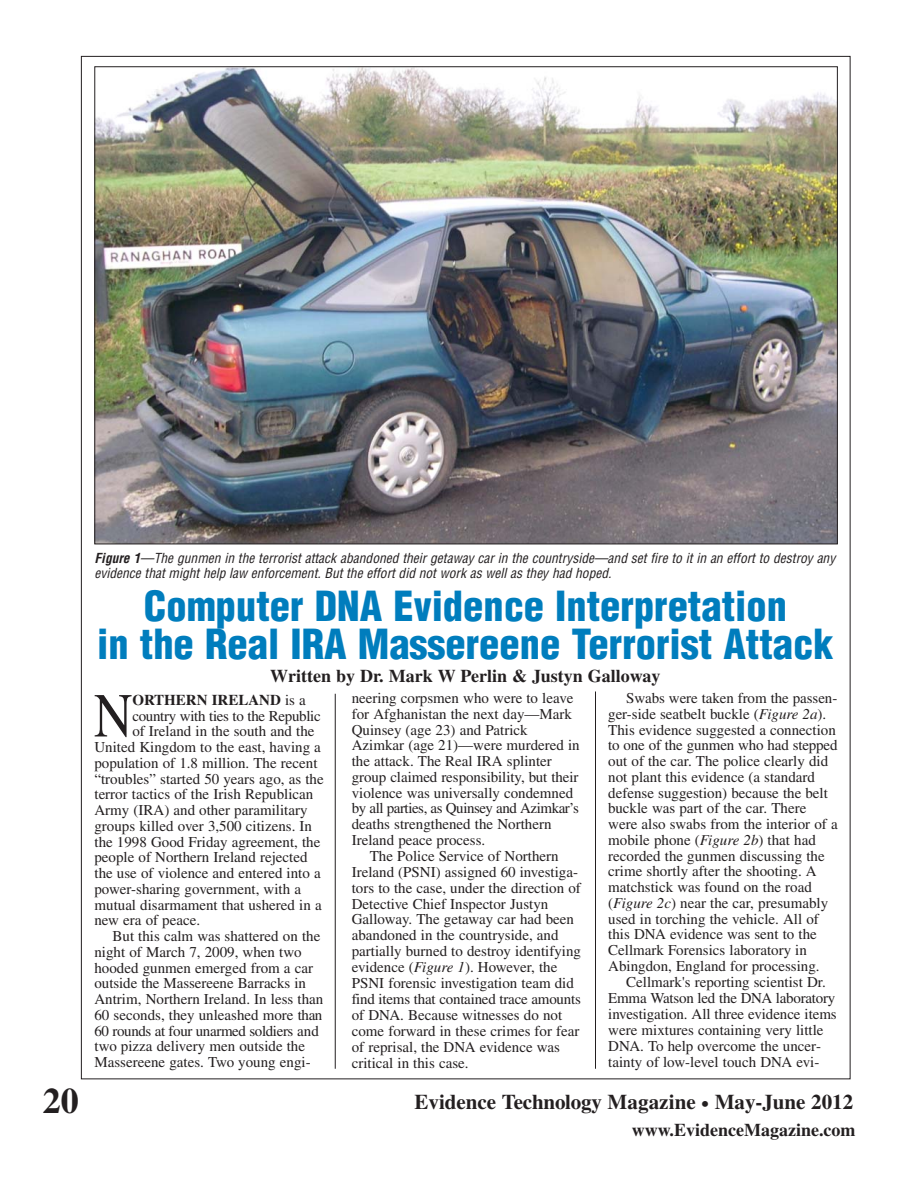
<style>
.page{position:relative;width:918px;height:1188px;background:#fff}
.page>*{position:absolute;margin:0;border:0;box-sizing:border-box;transform-origin:0 0}
.t1{font:62.55px "Times";color:#231f20;scale:.85 1}
.t2{font:900 condensed 40.5px/38px "Helvetica";color:#007dbd;text-align:center}
.t3{font:700 36px "Times";color:#231f20}
.t4{font:700 21px "Times";color:#231f20}
.t5{font:700 18px "Times";color:#231f20}
.t6{font:15px/15.8px "Times";color:#231f20}
.t7{font:15px "Times";letter-spacing:-.025em;color:#231f20}
.t8{font:15px "Times";letter-spacing:-.02em;color:#231f20}
.t9{font:700 15px "Times";color:#231f20}
.t10{font:italic condensed 13.5px/15px "Helvetica";color:#231f20}
.s1{font-weight:700}
.s2{font-weight:400}
.s3{font-style:italic}
</style>
<div class="page">
<img style="left:96px;top:68px;width:740px;height:474px">
<hr style="left:335px;top:694px;width:1px;height:375px;background:#231f20">
<hr style="left:595px;top:692px;width:1px;height:377px;background:#231f20">
<h3 class="t3" style="left:43px;top:1079px;width:37px">20</h3>
<p class="t10" style="left:94px;top:550px;width:746px"><span class="s1">Figure 1</span>—Thegunmen in theterroristattackabandoned theirgetawaycarin thecountryside—and setfireto itin an effortto destroyany evidencethatmighthelp law enforcement.Buttheeffortdid notworkaswellastheyhad hoped.</p>
<h2 class="t2" style="left:97px;top:587px;width:738px">Computer DNA Evidence Interpretation<br>in the Real IRA Massereene Terrorist Attack</h2>
<p class="t5" style="left:270px;top:666px;width:392px">Written by Dr. Mark W Perlin &amp; Justyn Galloway</p>
<h1 class="t1" style="left:94px;top:680px;width:47px">N</h1>
<p class="t9" style="left:132px;top:691px;width:175px">ORTHERN IRELAND <span class="s2">is a</span></p>
<p class="t6" style="left:352px;top:690px;width:230px">neering corpsmen who were to leave for Afghanistan the next day—Mark Quinsey (age 23) and Patrick Azimkar (age 21)—were murdered in the attack. The Real IRA splinter group claimed responsibility, but their violence was universally condemned by all parties, as Quinsey and Azimkar’s deaths strengthened the Northern Ireland peace process.</p>
<p class="t6" style="left:352px;top:848px;width:231px;text-indent:18px">The Police Service of Northern Ireland (PSNI) assigned 60 investiga&shy;tors to the case, under the direction of Detective Chief Inspector Justyn Galloway. The getaway car had been abandoned in the countryside, and partially burned to destroy identifying evidence (<span class="s3">Figure 1</span>). However, the PSNI forensic investigation team did find items that contained trace amounts of DNA. Because witnesses do not come forward in these crimes for fear of reprisal, the DNA evidence was critical in this case.</p>
<p class="t6" style="left:608px;top:690px;width:231px;text-indent:18px">Swabs were taken from the passen&shy;ger-side seatbelt buckle (<span class="s3">Figure 2a</span>).<br>This evidence suggested a connection to one of the gunmen who had stepped out of the car. The police clearly did not plant this evidence (a standard defense suggestion) because the belt buckle was part of the car. There were also swabs from the interior of a mobile phone (<span class="s3">Figure 2b</span>) that had recorded the gunmen discussing the crime shortly after the shooting. A matchstick was found on the road (<span class="s3">Figure 2c</span>) near the car, presumably used in torching the vehicle. All of this DNA evidence was sent to the Cellmark Forensics laboratory in Abingdon, England for processing.</p>
<p class="t6" style="left:608px;top:974px;width:230px;text-indent:18px">Cellmark's reporting scientist Dr.<br>Emma Watson led the DNA laboratory investigation. All three evidence items were mixtures containing very little DNA. To help overcome the uncer&shy;tainty of low-level touch DNA evi-</p>
<p class="t8" style="left:132px;top:707px;width:190px">country with ties to the Republic</p>
<p class="t6" style="left:132px;top:724px;width:184px">of Ireland in the south and the</p>
<p class="t6" style="left:94px;top:739px;width:228px">United Kingdom to the east, having a</p>
<p class="t6" style="left:94px;top:755px;width:225px">population of 1.8 million. The recent</p>
<p class="t6" style="left:94px;top:771px;width:231px">“troubles” started 50 years ago, as the</p>
<p class="t6" style="left:94px;top:787px;width:220px">terror tactics of the Irish Republican</p>
<p class="t6" style="left:94px;top:802px;width:215px">Army (IRA) and other paramilitary</p>
<p class="t6" style="left:94px;top:818px;width:219px">groups killed over 3,500 citizens. In</p>
<p class="t6" style="left:94px;top:834px;width:227px">the 1998 Good Friday agreement, the</p>
<p class="t6" style="left:94px;top:850px;width:215px">people of Northern Ireland rejected</p>
<p class="t6" style="left:94px;top:865px;width:228px">the use of violence and entered into a</p>
<p class="t6" style="left:94px;top:881px;width:208px">power-sharing government, with a</p>
<p class="t6" style="left:94px;top:897px;width:229px">mutual disarmament that ushered in a</p>
<p class="t6" style="left:94px;top:913px;width:107px">new era of peace.</p>
<p class="t6" style="left:112px;top:928px;width:209px">But this calm was shattered on the</p>
<p class="t6" style="left:94px;top:944px;width:209px">night of March 7, 2009, when two</p>
<p class="t6" style="left:94px;top:960px;width:220px">hooded gunmen emerged from a car</p>
<p class="t6" style="left:94px;top:976px;width:213px">outside the Massereene Barracks in</p>
<p class="t6" style="left:94px;top:991px;width:230px">Antrim, Northern Ireland. In less than</p>
<p class="t6" style="left:94px;top:1007px;width:229px">60 seconds, they unleashed more than</p>
<p class="t7" style="left:94px;top:1022px;width:226px">60 rounds at four unarmed soldiers and</p>
<p class="t6" style="left:94px;top:1039px;width:212px">two pizza delivery men outside the</p>
<p class="t6" style="left:94px;top:1054px;width:218px">Massereene gates. Two young engi-</p>
<h3 class="t4" style="left:415px;top:1090px;width:440px">Evidence Technology Magazine • May-June 2012</h3>
<p class="t5" style="left:632px;top:1119px;width:225px">www.EvidenceMagazine.com</p>
</div>
